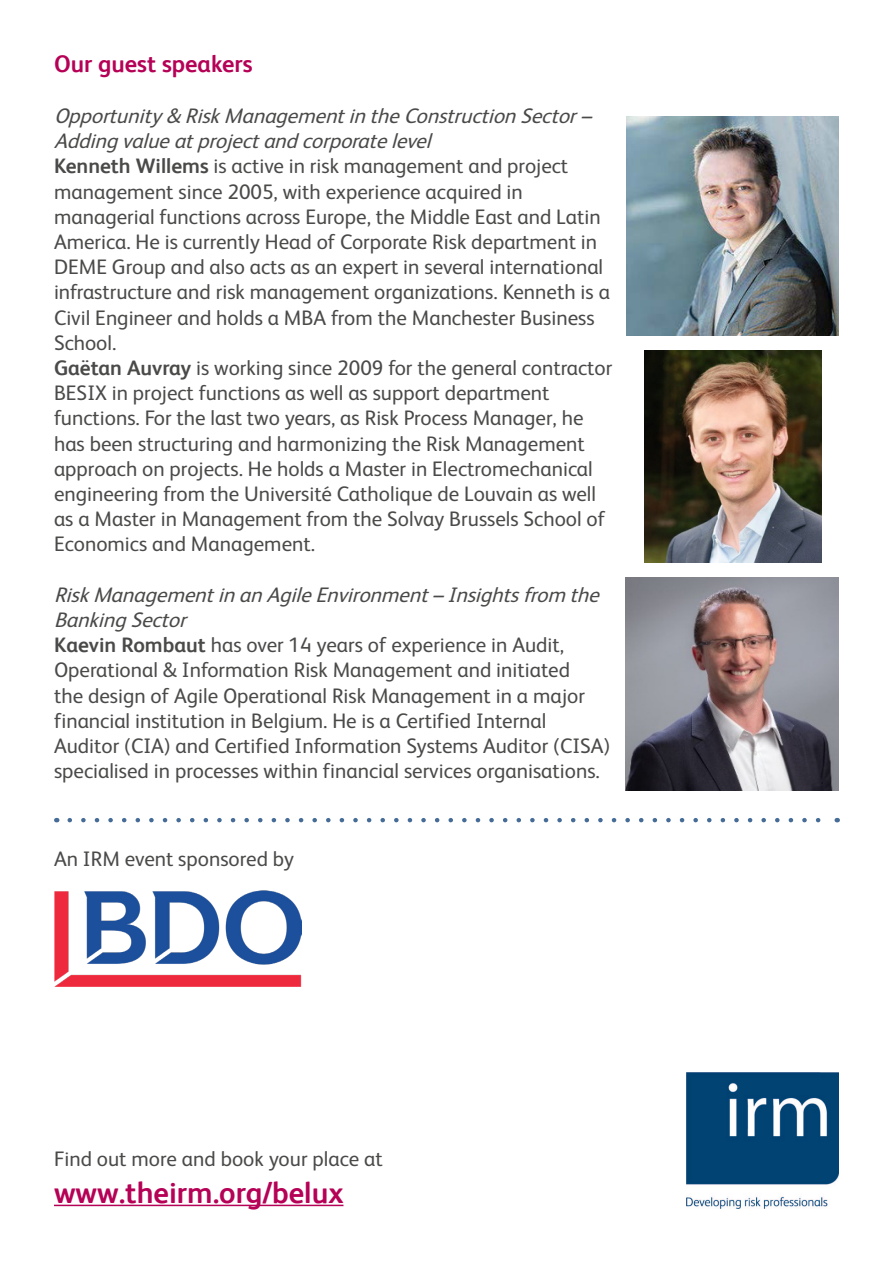
<style>
.page{position:relative;width:893px;height:1263px;background:#fff}
.page>*{position:absolute;margin:0;border:0;box-sizing:border-box;transform-origin:0 0}
.t1{font:700 30px "FS Albert";color:#b50156}
.t2{font:700 24px "FS Albert";color:#b50156}
.t3{font:21px/25.2px "FS Albert";color:#4a4a49}
.s1{font-style:italic}
.s2{font-weight:700}
</style>
<div class="page">
<img style="left:627px;top:117px;width:212px;height:219px">
<img style="left:644px;top:350px;width:177px;height:213px">
<img style="left:625px;top:577px;width:214px;height:214px">
<svg style="left:70px;top:818px;width:751px;height:4px"></svg>
<img style="left:54px;top:891px;width:247px;height:95px">
<img style="left:686px;top:1072px;width:153px;height:137px">
<hr style="left:54px;top:1205px;width:289px;height:1px;background:#b50156">
<p class="t2" style="left:54px;top:50px;width:200px">Our guest speakers</p>
<p class="t3" style="left:54px;top:103px;width:560px"><span class="s1">Opportunity&amp; RiskManagementintheConstructionSector– Addingvalueatprojectandcorporatelevel<br></span><span class="s2">Kenneth Willems</span> is active in risk management and project management since 2005, with experience acquired in managerial functions across Europe, the Middle East and Latin America. He is currently Head of Corporate Risk department in DEME Group and also acts as an expert in several international infrastructure and risk management organizations. Kenneth is a Civil Engineer and holds a MBA from the Manchester Business School.<br><span class="s2">Gaëtan Auvray</span> is working since 2009 for the general contractor BESIX in project functions as well as support department functions. For the last two years, as Risk Process Manager, he has been structuring and harmonizing the Risk Management approach on projects. He holds a Master in Electromechanical engineering from the Université Catholique de Louvain as well as a Master in Management from the Solvay Brussels School of Economics and Management.</p>
<p class="t3" style="left:54px;top:582px;width:558px"><span class="s1">RiskManagementinanAgileEnvironment–Insightsfrom the BankingSector<br></span><span class="s2">Kaevin Rombaut</span> has over 14 years of experience in Audit, Operational &amp; Information Risk Management and initiated<br>the design of Agile Operational Risk Management in a major financial institution in Belgium. He is a Certified Internal Auditor (CIA) and Certified Information Systems Auditor (CISA) specialised in processes within financial services organisations.</p>
<p class="t3" style="left:54px;top:846px;width:241px">An IRM event sponsored by</p>
<p class="t3" style="left:54px;top:1145px;width:330px">Find out more and book your place at</p>
<h1 class="t1" style="left:54px;top:1175px;width:291px">www.theirm.org/belux</h1>
</div>
